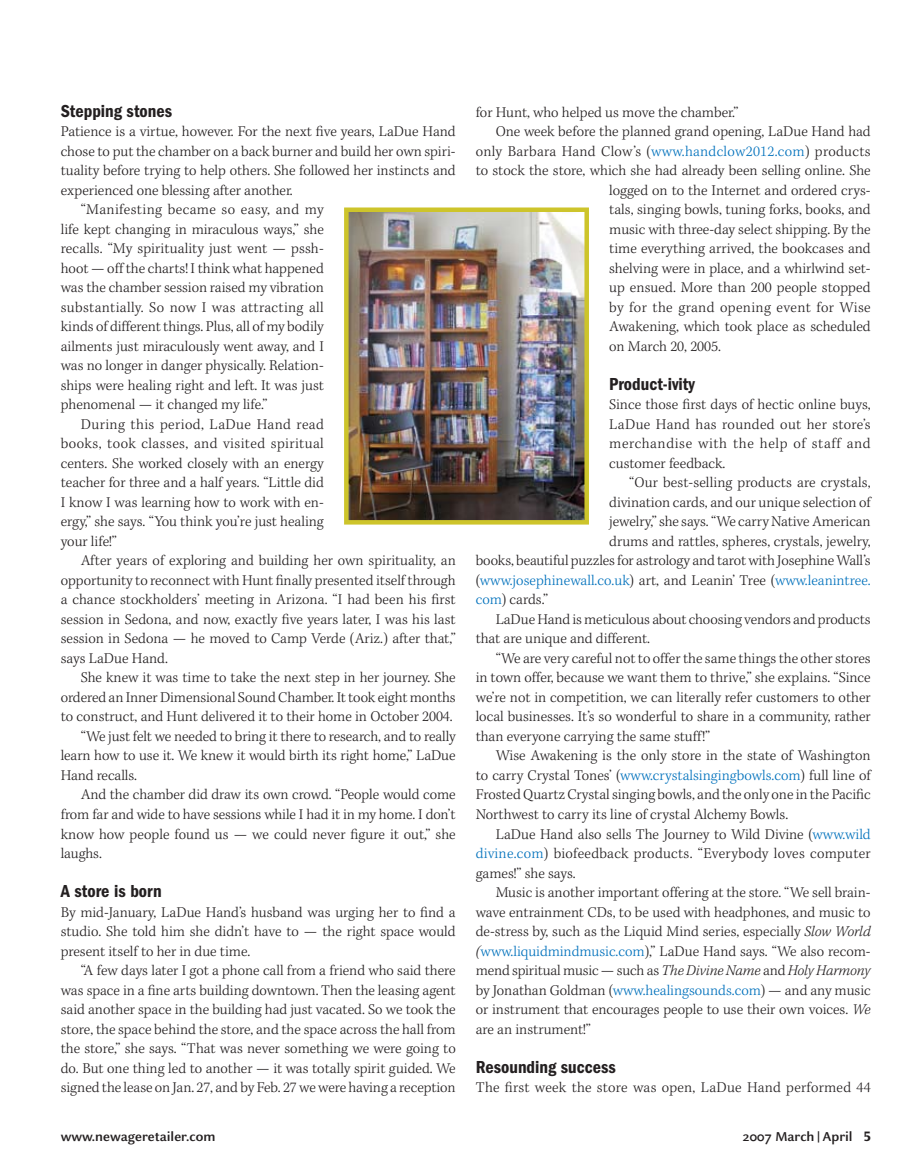
<style>
.page{position:relative;width:918px;height:1175px;background:#fff}
.page>*{position:absolute;margin:0;border:0;box-sizing:border-box;transform-origin:0 0}
.t1{font:600 condensed 18px "Franklin Gothic";color:#231f20}
.t2{font:15px/19.5px "Kepl MM";color:#231f20;text-align:justify}
.t3{font:15px "Kepl MM";letter-spacing:.025em;color:#231f20}
.t4{font:15px "Kepl MM";letter-spacing:.02em;color:#231f20}
.t5{font:15px "Kepl MM";color:#0071bc}
.t6{font:15px "Kepl MM";letter-spacing:.03em;color:#231f20}
.t7{font:700 14.25px "Celeste Sans";color:#231f20}
.s1{color:#0071bc}
.s2{color:#231f20}
.s3{font-style:italic}
</style>
<div class="page">
<img style="left:349px;top:212px;width:235px;height:307px">
<div style="left:344px;top:207px;width:245px;height:317px;border:4px solid #cdc42b"></div>
<p class="t1" style="left:61px;top:100px;width:113px">Stepping stones</p>
<p class="t2" style="left:61px;top:122px;width:396px">Patience is a virtue, however. For the next five years, LaDue Hand</p>
<p class="t2" style="left:61px;top:141px;width:397px">chose to put the chamber on a back burner and build her own spiri-</p>
<p class="t2" style="left:61px;top:161px;width:396px">tuality before trying to help others. She followed her instincts and</p>
<p class="t2" style="left:61px;top:180px;width:233px">experienced one blessing after another.</p>
<p class="t3" style="left:81px;top:201px;width:245px">“Manifesting became so easy, and my</p>
<p class="t2" style="left:61px;top:219px;width:265px">life kept changing in miraculous ways,” she</p>
<p class="t2" style="left:61px;top:239px;width:265px">recalls. “My spirituality just went — pssh-</p>
<p class="t2" style="left:61px;top:258px;width:265px">hoot — off the charts! I think what happened</p>
<p class="t2" style="left:61px;top:278px;width:265px">was the chamber session raised my vibration</p>
<p class="t3" style="left:61px;top:299px;width:265px">substantially. So now I was attracting all</p>
<p class="t2" style="left:61px;top:317px;width:265px">kinds of different things. Plus, all of my bodily</p>
<p class="t2" style="left:61px;top:336px;width:265px">ailments just miraculously went away, and I</p>
<p class="t2" style="left:61px;top:356px;width:265px">was no longer in danger physically. Relation-</p>
<p class="t2" style="left:61px;top:375px;width:265px">ships were healing right and left. It was just</p>
<p class="t2" style="left:61px;top:395px;width:208px">phenomenal — it changed my life.”</p>
<p class="t3" style="left:81px;top:416px;width:245px">During this period, LaDue Hand read</p>
<p class="t6" style="left:61px;top:435px;width:265px">books, took classes, and visited spiritual</p>
<p class="t2" style="left:61px;top:453px;width:265px">centers. She worked closely with an energy</p>
<p class="t2" style="left:61px;top:473px;width:265px">teacher for three and a half years. “Little did</p>
<p class="t2" style="left:61px;top:492px;width:265px">I know I was learning how to work with en-</p>
<p class="t2" style="left:61px;top:512px;width:265px">ergy,” she says. “You think you’re just healing</p>
<p class="t2" style="left:61px;top:531px;width:58px">your life!”</p>
<p class="t2" style="left:81px;top:551px;width:377px">After years of exploring and building her own spirituality, an</p>
<p class="t2" style="left:61px;top:570px;width:396px">opportunity to reconnect with Hunt finally presented itself through</p>
<p class="t2" style="left:61px;top:590px;width:396px">a chance stockholders’ meeting in Arizona. “I had been his first</p>
<p class="t2" style="left:61px;top:609px;width:396px">session in Sedona, and now, exactly five years later, I was his last</p>
<p class="t2" style="left:61px;top:629px;width:396px">session in Sedona — he moved to Camp Verde (Ariz.) after that,”</p>
<p class="t2" style="left:61px;top:648px;width:109px">says LaDue Hand.</p>
<p class="t2" style="left:81px;top:668px;width:377px">She knew it was time to take the next step in her journey. She</p>
<p class="t2" style="left:61px;top:687px;width:396px">ordered an Inner Dimensional Sound Chamber. It took eight months</p>
<p class="t2" style="left:61px;top:707px;width:394px">to construct, and Hunt delivered it to their home in October 2004.</p>
<p class="t2" style="left:81px;top:726px;width:377px">“We just felt we needed to bring it there to research, and to really</p>
<p class="t2" style="left:61px;top:746px;width:396px">learn how to use it. We knew it would birth its right home,” LaDue</p>
<p class="t2" style="left:61px;top:765px;width:78px">Hand recalls.</p>
<p class="t2" style="left:81px;top:785px;width:376px">And the chamber did draw its own crowd. “People would come</p>
<p class="t2" style="left:61px;top:804px;width:396px">from far and wide to have sessions while I had it in my home. I don’t</p>
<p class="t2" style="left:61px;top:824px;width:397px">know how people found us — we could never figure it out,” she</p>
<p class="t2" style="left:61px;top:843px;width:43px">laughs.</p>
<p class="t1" style="left:61px;top:880px;width:102px">A store is born</p>
<p class="t2" style="left:61px;top:902px;width:396px">By mid-January, LaDue Hand’s husband was urging her to find a studio. She told him she didn’t have to — the right space would present itself to her in due time.</p>
<p class="t2" style="left:61px;top:960px;width:396px;text-indent:20px">“A few days later I got a phone call from a friend who said there was space in a fine arts building downtown. Then the leasing agent said another space in the building had just vacated. So we took the store, the space behind the store, and the space across the hall from the store,” she says. “That was never something we were going to do. But one thing led to another — it was totally spirit guided. We signed the lease on Jan. 27, and by Feb. 27 we were having a reception</p>
<p class="t2" style="left:476px;top:102px;width:264px">for Hunt, who helped us move the chamber.”</p>
<p class="t2" style="left:496px;top:122px;width:376px">One week before the planned grand opening, LaDue Hand had</p>
<p class="t4" style="left:476px;top:143px;width:397px">only Barbara Hand Clow’s (<span class="s1">www.handclow2012.com</span>) products</p>
<p class="t2" style="left:476px;top:161px;width:396px">to stock the store, which she had already been selling online. She</p>
<p class="t2" style="left:609px;top:180px;width:263px">logged on to the Internet and ordered crys-</p>
<p class="t2" style="left:609px;top:200px;width:263px">tals, singing bowls, tuning forks, books, and</p>
<p class="t2" style="left:609px;top:219px;width:263px">music with three-day select shipping. By the</p>
<p class="t2" style="left:609px;top:239px;width:263px">time everything arrived, the bookcases and</p>
<p class="t2" style="left:609px;top:258px;width:263px">shelving were in place, and a whirlwind set-</p>
<p class="t2" style="left:609px;top:278px;width:263px">up ensued. More than 200 people stopped</p>
<p class="t3" style="left:609px;top:299px;width:263px">by for the grand opening event for Wise</p>
<p class="t2" style="left:609px;top:317px;width:263px">Awakening, which took place as scheduled</p>
<p class="t2" style="left:609px;top:336px;width:113px">on March 20, 2005.</p>
<p class="t1" style="left:609px;top:373px;width:87px">Product-ivity</p>
<p class="t2" style="left:609px;top:395px;width:263px">Since those first days of hectic online buys, LaDue Hand has rounded out her store’s merchandise with the help of staff and customer feedback.</p>
<p class="t2" style="left:629px;top:473px;width:243px">“Our best-selling products are crystals,</p>
<p class="t2" style="left:609px;top:492px;width:263px">divination cards, and our unique selection of</p>
<p class="t2" style="left:609px;top:512px;width:263px">jewelry,” she says. “We carry Native American</p>
<p class="t2" style="left:609px;top:531px;width:263px">drums and rattles, spheres, crystals, jewelry,</p>
<p class="t2" style="left:476px;top:551px;width:396px">books, beautiful puzzles for astrology and tarot with Josephine Wall’s</p>
<p class="t5" style="left:476px;top:572px;width:396px"><span class="s2">(</span>www.josephinewall.co.uk<span class="s2">) art, and Leanin’ Tree (</span>www.leanintree.</p>
<p class="t2" style="left:476px;top:590px;width:74px"><span class="s1">com</span>) cards.”</p>
<p class="t2" style="left:496px;top:609px;width:377px">LaDue Hand is meticulous about choosing vendors and products</p>
<p class="t2" style="left:476px;top:629px;width:176px">that are unique and different.</p>
<p class="t2" style="left:496px;top:648px;width:376px">“We are very careful not to offer the same things the other stores</p>
<p class="t2" style="left:476px;top:668px;width:396px">in town offer, because we want them to thrive,” she explains. “Since</p>
<p class="t2" style="left:476px;top:687px;width:396px">we’re not in competition, we can literally refer customers to other</p>
<p class="t2" style="left:476px;top:707px;width:396px">local businesses. It’s so wonderful to share in a community, rather</p>
<p class="t2" style="left:476px;top:726px;width:236px">than everyone carrying the same stuff!”</p>
<p class="t2" style="left:496px;top:746px;width:377px">Wise Awakening is the only store in the state of Washington</p>
<p class="t2" style="left:476px;top:765px;width:396px">to carry Crystal Tones’ (<span class="s1">www.crystalsingingbowls.com</span>) full line of</p>
<p class="t2" style="left:476px;top:785px;width:396px">Frosted Quartz Crystal singing bowls, and the only one in the Pacific</p>
<p class="t2" style="left:476px;top:804px;width:314px">Northwest to carry its line of crystal Alchemy Bowls.</p>
<p class="t2" style="left:496px;top:824px;width:377px">LaDue Hand also sells The Journey to Wild Divine (<span class="s1">www.wild</span></p>
<p class="t4" style="left:476px;top:845px;width:396px"><span class="s1">divine.com</span>) biofeedback products. “Everybody loves computer</p>
<p class="t2" style="left:476px;top:863px;width:101px">games!” she says.</p>
<p class="t2" style="left:496px;top:882px;width:376px">Music is another important offering at the store. “We sell brain-</p>
<p class="t2" style="left:476px;top:902px;width:396px">wave entrainment CDs, to be used with headphones, and music to</p>
<p class="t2" style="left:476px;top:921px;width:397px">de-stress by, such as the Liquid Mind series, especially <span class="s3">Slow World</span></p>
<p class="t2" style="left:476px;top:941px;width:397px"><span class="s3">(</span><span class="s1">www.liquidmindmusic.com</span>),” LaDue Hand says. “We also recom-</p>
<p class="t2" style="left:476px;top:960px;width:396px">mend spiritual music — such as <span class="s3">The Divine Name</span> and <span class="s3">Holy Harmony</span></p>
<p class="t2" style="left:476px;top:980px;width:396px">by Jonathan Goldman (<span class="s1">www.healingsounds.com</span>) — and any music</p>
<p class="t2" style="left:476px;top:999px;width:397px">or instrument that encourages people to use their own voices. <span class="s3">We</span></p>
<p class="t2" style="left:476px;top:1019px;width:117px">are an instrument!”</p>
<p class="t1" style="left:476px;top:1056px;width:142px">Resounding success</p>
<p class="t2" style="left:476px;top:1077px;width:396px">The first week the store was open, LaDue Hand performed 44</p>
<p class="t7" style="left:61px;top:1128px;width:156px">www.newageretailer.com</p>
<p class="t7" style="left:743px;top:1128px;width:112px">2007 March | April</p>
</div>
